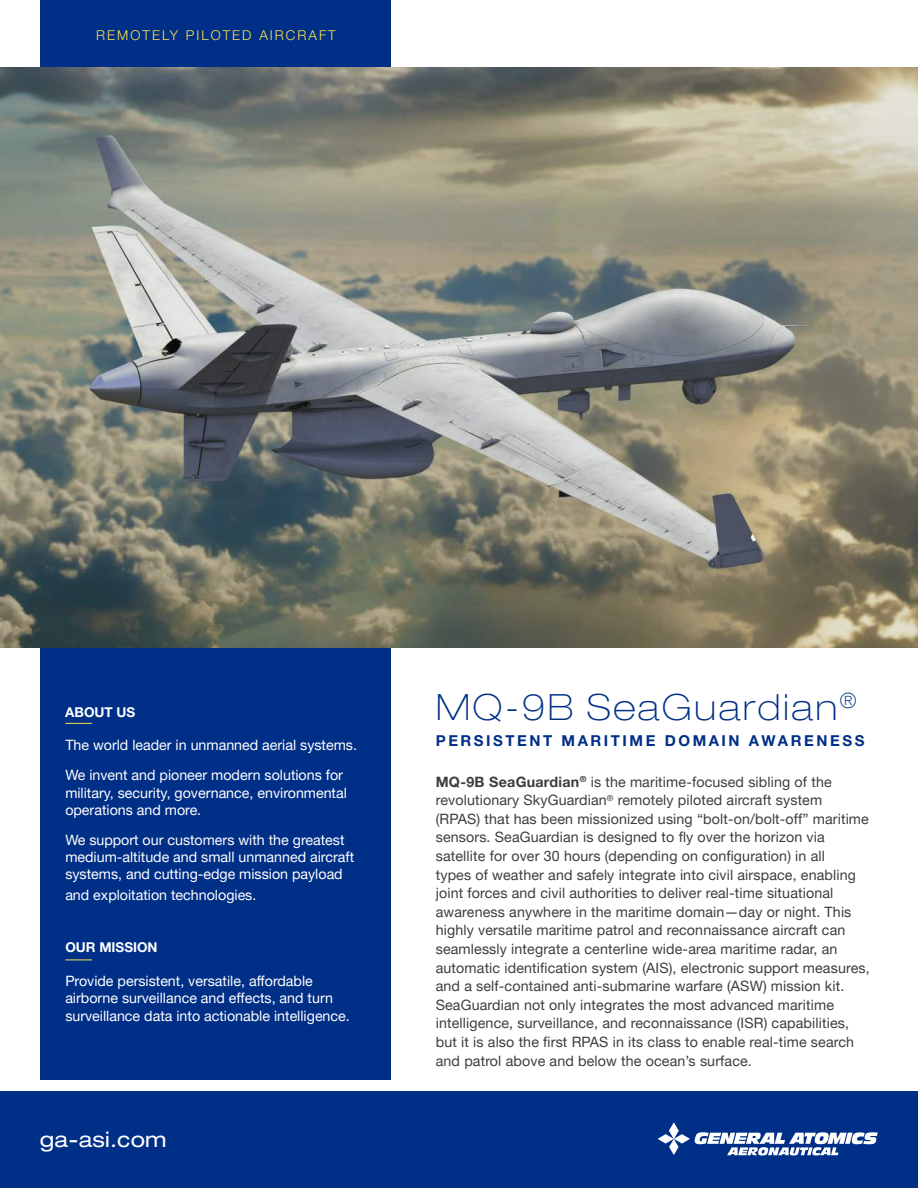
<style>
.page{position:relative;width:918px;height:1188px;background:#fff}
.page>*{position:absolute;margin:0;border:0;box-sizing:border-box;transform-origin:0 0}
.t1{font:100 expanded 36px "Helvetica Neue LT Pro";letter-spacing:.07em;color:#002f87}
.t2{font:expanded 21px "Helvetica Neue LT Pro";letter-spacing:.01em;color:#fff}
.t3{font:700 15px "Helvetica Neue LT Pro";letter-spacing:.17em;color:#002f87}
.t4{font:14.25px/18.6px "Helvetica Neue LT Pro";letter-spacing:.01em;color:#3d3c3e}
.t5{font:14.25px/17.1px "Helvetica Neue LT Pro";color:#fff}
.t6{font:300 13.5px "Helvetica Neue LT Pro";letter-spacing:.15em;color:#fbe24c}
.t7{font:700 13.5px "Helvetica Neue LT Pro";color:#fff}
.s1{font-weight:700}
</style>
<div class="page">
<div style="left:40px;top:0;width:351px;height:1079px;background:#002f87"></div>
<div style="left:0;top:1091px;width:918px;height:97px;background:#002f87"></div>
<svg style="left:658px;top:1123px;width:220px;height:32px"></svg>
<svg style="left:65px;top:723px;width:27px;height:1px"></svg>
<svg style="left:65px;top:960px;width:27px;height:1px"></svg>
<img style="left:0;top:68px;width:918px;height:580px">
<p class="t6" style="left:96px;top:27px;width:241px">REMOTELY PILOTED AIRCRAFT</p>
<p class="t7" style="left:65px;top:704px;width:72px">ABOUT US</p>
<p class="t5" style="left:65px;top:731px;width:293px;line-height:30.6px">The world leader in unmanned aerial systems.<br>We invent and pioneer modern solutions for</p>
<p class="t5" style="left:65px;top:785px;width:283px">military, security, governance, environmental operations and more.</p>
<p class="t5" style="left:65px;top:833px;width:290px">We support our customers with the greatest medium-altitude and small unmanned aircraft systems, and cutting-edge mission payload</p>
<p class="t5" style="left:65px;top:887px;width:193px">and exploitation technologies.</p>
<p class="t7" style="left:65px;top:940px;width:94px">OUR MISSION</p>
<p class="t5" style="left:65px;top:974px;width:286px">Provide persistent, versatile, affordable airborne surveillance and effects, and turn surveillance data into actionable intelligence.</p>
<h2 class="t2" style="left:40px;top:1131px;width:128px">ga-asi.com</h2>
<h1 class="t1" style="left:436px;top:687px;width:422px">MQ-9B SeaGuardian<sup>®</sup></h1>
<p class="t3" style="left:436px;top:732px;width:430px">PERSISTENT MARITIME DOMAIN AWARENESS</p>
<p class="t4" style="left:436px;top:774px;width:435px"><span class="s1">MQ-9B SeaGuardian</span><sup>®</sup> is the maritime-focused sibling of the revolutionary SkyGuardian<sup>®</sup> remotely piloted aircraft system (RPAS) that has been missionized using “bolt-on/bolt-off” maritime sensors. SeaGuardian is designed to fly over the horizon via satellite for over 30 hours (depending on configuration) in all<br>types of weather and safely integrate into civil airspace, enabling joint forces and civil authorities to deliver real-time situational awareness anywhere in the maritime domain—day or night. This highly versatile maritime patrol and reconnaissance aircraft can seamlessly integrate a centerline wide-area maritime radar, an automatic identification system (AIS), electronic support measures, and a self-contained anti-submarine warfare (ASW) mission kit.<br>SeaGuardian not only integrates the most advanced maritime intelligence, surveillance, and reconnaissance (ISR) capabilities, but it is also the first RPAS in its class to enable real-time search and patrol above and below the ocean’s surface.</p>
</div>
